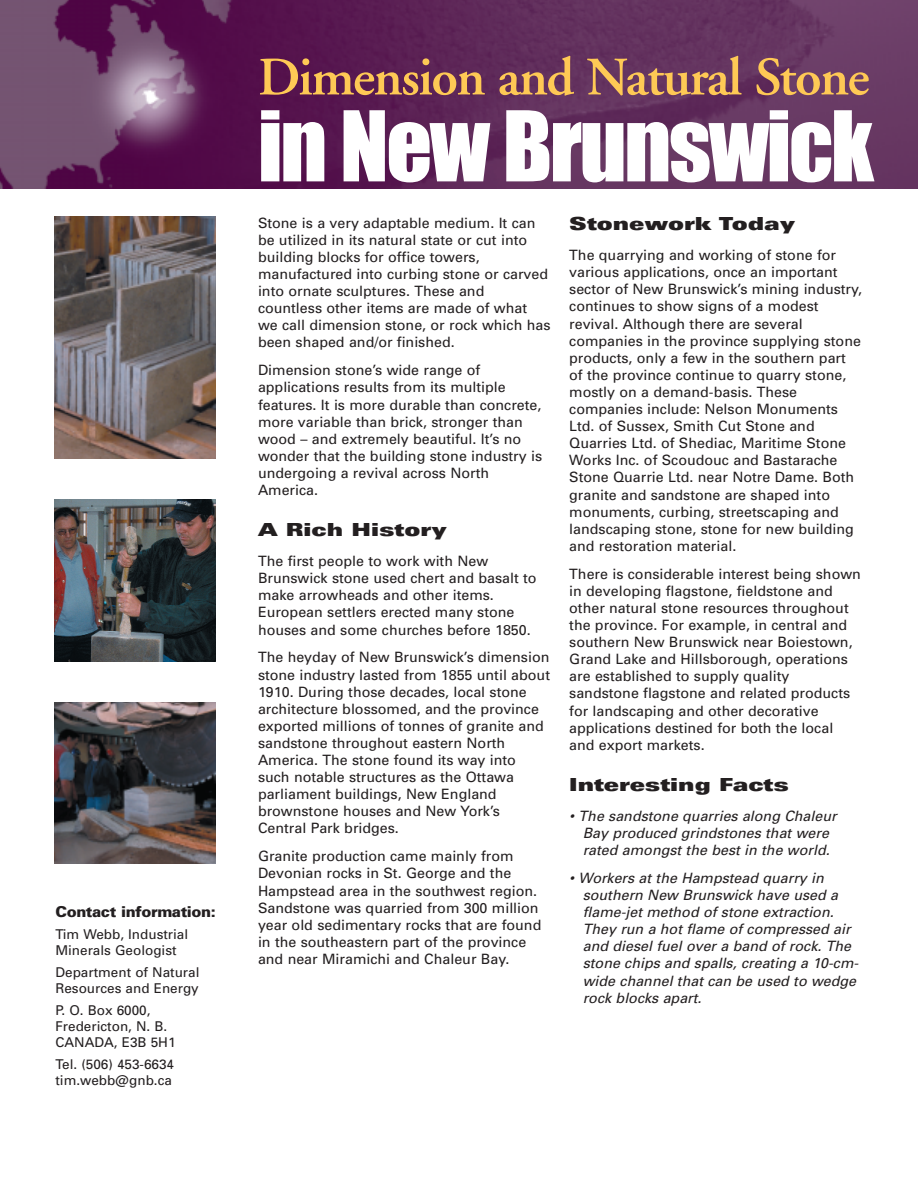
<style>
.page{position:relative;width:918px;height:1188px;background:#fff}
.page>*{position:absolute;margin:0;border:0;box-sizing:border-box;transform-origin:0 0}
.t1{font:90px "Impact";letter-spacing:-.025em;color:#fff}
.t2{font:600 54px "Adobe Garamond";letter-spacing:-.025em;color:#fec955}
.t3{font:900 expanded 18px "Univers";color:#231f20}
.t4{font:900 15px "Univers";letter-spacing:-.025em;color:#231f20}
.t5{font:14.25px/17.1px "Univers";color:#231f20}
.t6{font:italic 14.25px/17.1px "Univers";color:#231f20;text-align:center}
.t7{font:13.5px/16.2px "Univers";color:#231f20}
</style>
<div class="page">
<img style="left:0;top:0;width:918px;height:189px">
<img style="left:54px;top:216px;width:162px;height:243px">
<img style="left:54px;top:500px;width:162px;height:162px">
<img style="left:54px;top:702px;width:162px;height:162px">
<p class="t4" style="left:55px;top:906px;width:162px">Contact information:</p>
<p class="t7" style="left:55px;top:927px;width:134px">Tim Webb, Industrial<br>Minerals Geologist</p>
<p class="t7" style="left:55px;top:965px;width:146px">Department of Natural<br>Resources and Energy</p>
<p class="t7" style="left:55px;top:1003px;width:122px">P. O. Box 6000,<br>Fredericton, N. B.<br>CANADA, E3B 5H1</p>
<p class="t7" style="left:55px;top:1057px;width:120px">Tel. (506) 453-6634 tim.webb@gnb.ca</p>
<h2 class="t2" style="left:258px;top:56px;width:613px">Dimension and Natural Stone</h2>
<h1 class="t1" style="left:258px;top:117px;width:617px">in New Brunswick</h1>
<p class="t5" style="left:258px;top:215px;width:294px">Stone is a very adaptable medium. It can be utilized in its natural state or cut into building blocks for office towers, manufactured into curbing stone or carved into ornate sculptures. These and countless other items are made of what<br>we call dimension stone, or rock which has been shaped and/or finished.</p>
<p class="t5" style="left:258px;top:363px;width:286px">Dimension stone’s wide range of applications results from its multiple features. It is more durable than concrete, more variable than brick, stronger than wood – and extremely beautiful. It’s no wonder that the building stone industry is undergoing a revival across North America.</p>
<p class="t3" style="left:258px;top:523px;width:191px">A Rich History</p>
<p class="t5" style="left:258px;top:554px;width:280px">The first people to work with New Brunswick stone used chert and basalt to make arrowheads and other items.<br>European settlers erected many stone houses and some churches before 1850.</p>
<p class="t5" style="left:258px;top:650px;width:294px">The heyday of New Brunswick’s dimension stone industry lasted from 1855 until about 1910. During those decades, local stone architecture blossomed, and the province exported millions of tonnes of granite and sandstone throughout eastern North America. The stone found its way into such notable structures as the Ottawa parliament buildings, New England brownstone houses and New York’s Central Park bridges.</p>
<p class="t5" style="left:258px;top:849px;width:285px">Granite production came mainly from Devonian rocks in St. George and the Hampstead area in the southwest region.<br>Sandstone was quarried from 300 million year old sedimentary rocks that are found in the southeastern part of the province and near Miramichi and Chaleur Bay.</p>
<p class="t3" style="left:569px;top:217px;width:228px">Stonework Today</p>
<p class="t5" style="left:569px;top:248px;width:295px">The quarrying and working of stone for various applications, once an important sector of New Brunswick’s mining industry, continues to show signs of a modest revival. Although there are several companies in the province supplying stone products, only a few in the southern part of the province continue to quarry stone, mostly on a demand-basis. These companies include: Nelson Monuments Ltd. of Sussex, Smith Cut Stone and Quarries Ltd. of Shediac, Maritime Stone Works Inc. of Scoudouc and Bastarache Stone Quarrie Ltd. near Notre Dame. Both granite and sandstone are shaped into monuments, curbing, streetscaping and landscaping stone, stone for new building and restoration material.</p>
<p class="t5" style="left:569px;top:566px;width:293px">There is considerable interest being shown in developing flagstone, fieldstone and other natural stone resources throughout the province. For example, in central and southern New Brunswick near Boiestown, Grand Lake and Hillsborough, operations are established to supply quality sandstone flagstone and related products for landscaping and other decorative applications destined for both the local and export markets.</p>
<p class="t3" style="left:569px;top:778px;width:221px">Interesting Facts</p>
<p class="t6" style="left:569px;top:809px;width:272px">• The sandstone quarries along Chaleur<br>Bay produced grindstones that were rated amongst the best in the world.</p>
<p class="t6" style="left:583px;top:871px;width:280px;text-align:left;text-indent:-14px">• Workers at the Hampstead quarry in southern New Brunswick have used a flame-jet method of stone extraction.<br>They run a hot flame of compressed air and diesel fuel over a band of rock. The stone chips and spalls, creating a 10-cm&shy;wide channel that can be used to wedge rock blocks apart.</p>
</div>
